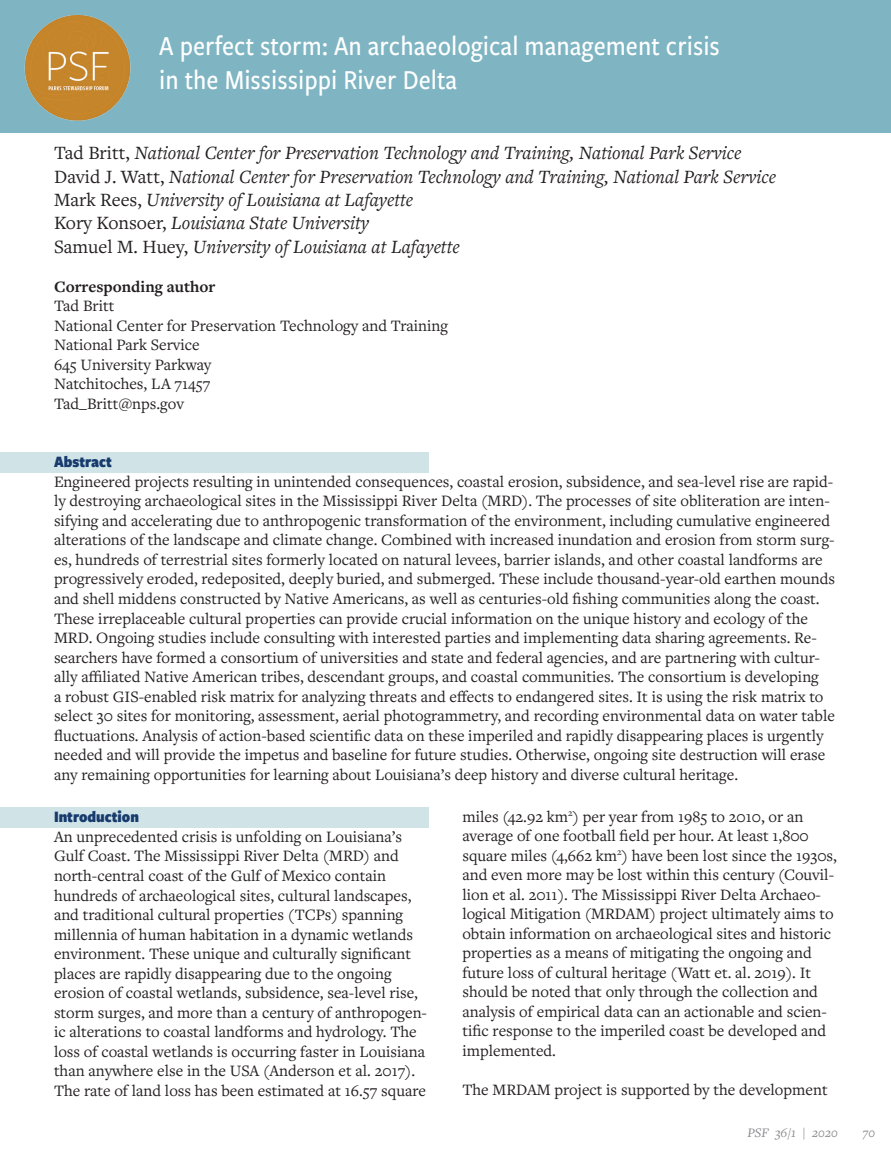
<style>
.page{position:relative;width:891px;height:1175px;background:#fff}
.page>*{position:absolute;margin:0;border:0;box-sizing:border-box;transform-origin:0 0}
.t1{font:500 28.5px/34.5px "Freight Sans Cnd Pro";color:#fff}
.t2{font:italic 19.5px/23.4px "Freight Text Pro";color:#231f20}
.t3{font:16.5px/19.5px "Freight Text Pro";color:#231f20}
.t4{font:900 16.5px "Freight Sans Cnd Pro";color:#173b6d}
.t5{font:700 16.5px "Freight Text Pro";color:#231f20}
.t6{font:italic 13.5px "Freight Text Pro";color:#8a8a8e}
.s1{font-style:normal}
</style>
<div class="page">
<div style="left:0;top:806px;width:429px;height:21px;background:#d0e4e8"></div>
<div style="left:0;top:452px;width:429px;height:20px;background:#d0e4e8"></div>
<div style="left:0;top:0;width:891px;height:133px;background:#7fb5c3"></div>
<img style="left:24px;top:15px;width:107px;height:106px">
<h1 class="t1" style="left:159px;top:27px;width:562px">A perfect storm: An archaeological management crisis in the Mississippi River Delta</h1>
<p class="t2" style="left:54px;top:140px;width:723px"><span class="s1">Tad Britt,</span> National Center for Preservation Technology and Training, National Park Service <span class="s1">David J. Watt,</span> National Center for Preservation Technology and Training, National Park Service <span class="s1">Mark Rees,</span> University of Louisiana at Lafayette<br><span class="s1">Kory Konsoer,</span> Louisiana State University<br><span class="s1">Samuel M. Huey,</span> University of Louisiana at Lafayette</p>
<p class="t5" style="left:54px;top:275px;width:163px">Corresponding author</p>
<p class="t3" style="left:54px;top:296px;width:396px">Tad Britt<br>National Center for Preservation Technology and Training<br>National Park Service<br>645 University Parkway<br>Natchitoches, LA 71457<br>Tad_Britt@nps.gov</p>
<p class="t4" style="left:54px;top:450px;width:59px">Abstract</p>
<p class="t3" style="left:54px;top:471px;width:783px">Engineered projects resulting in unintended consequences, coastal erosion, subsidence, and sea-level rise are rapid&shy;ly destroying archaeological sites in the Mississippi River Delta (MRD). The processes of site obliteration are inten&shy;sifying and accelerating due to anthropogenic transformation of the environment, including cumulative engineered alterations of the landscape and climate change. Combined with increased inundation and erosion from storm surg&shy;es, hundreds of terrestrial sites formerly located on natural levees, barrier islands, and other coastal landforms are progressively eroded, redeposited, deeply buried, and submerged. These include thousand-year-old earthen mounds and shell middens constructed by Native Americans, as well as centuries-old fishing communities along the coast.<br>These irreplaceable cultural properties can provide crucial information on the unique history and ecology of the MRD. Ongoing studies include consulting with interested parties and implementing data sharing agreements. Re&shy;searchers have formed a consortium of universities and state and federal agencies, and are partnering with cultur&shy;ally affiliated Native American tribes, descendant groups, and coastal communities. The consortium is developing<br>a robust GIS-enabled risk matrix for analyzing threats and effects to endangered sites. It is using the risk matrix to select 30 sites for monitoring, assessment, aerial photogrammetry, and recording environmental data on water table fluctuations. Analysis of action-based scientific data on these imperiled and rapidly disappearing places is urgently needed and will provide the impetus and baseline for future studies. Otherwise, ongoing site destruction will erase any remaining opportunities for learning about Louisiana’s deep history and diverse cultural heritage.</p>
<p class="t4" style="left:54px;top:805px;width:86px">Introduction</p>
<p class="t3" style="left:54px;top:826px;width:375px">An unprecedented crisis is unfolding on Louisiana’s Gulf Coast. The Mississippi River Delta (MRD) and north-central coast of the Gulf of Mexico contain hundreds of archaeological sites, cultural landscapes, and traditional cultural properties (TCPs) spanning millennia of human habitation in a dynamic wetlands environment. These unique and culturally significant places are rapidly disappearing due to the ongoing erosion of coastal wetlands, subsidence, sea-level rise, storm surges, and more than a century of anthropogen&shy;ic alterations to coastal landforms and hydrology. The loss of coastal wetlands is occurring faster in Louisiana than anywhere else in the USA (Anderson et al. 2017).<br>The rate of land loss has been estimated at 16.57 square</p>
<p class="t3" style="left:462px;top:806px;width:376px">miles (42.92 km<sup>2</sup>) per year from 1985 to 2010, or an average of one football field per hour. At least 1,800 square miles (4,662 km<sup>2</sup>) have been lost since the 1930s, and even more may be lost within this century (Couvil&shy;lion et al. 2011). The Mississippi River Delta Archaeo&shy;logical Mitigation (MRDAM) project ultimately aims to obtain information on archaeological sites and historic properties as a means of mitigating the ongoing and future loss of cultural heritage (Watt et. al. 2019). It should be noted that only through the collection and analysis of empirical data can an actionable and scien&shy;tific response to the imperiled coast be developed and implemented.</p>
<p class="t3" style="left:462px;top:1079px;width:367px">The MRDAM project is supported by the development</p>
<p class="t6" style="left:747px;top:1123px;width:92px">PSF 36/1 | 2020</p>
<p class="t6" style="left:863px;top:1123px;width:14px">70</p>
</div>
